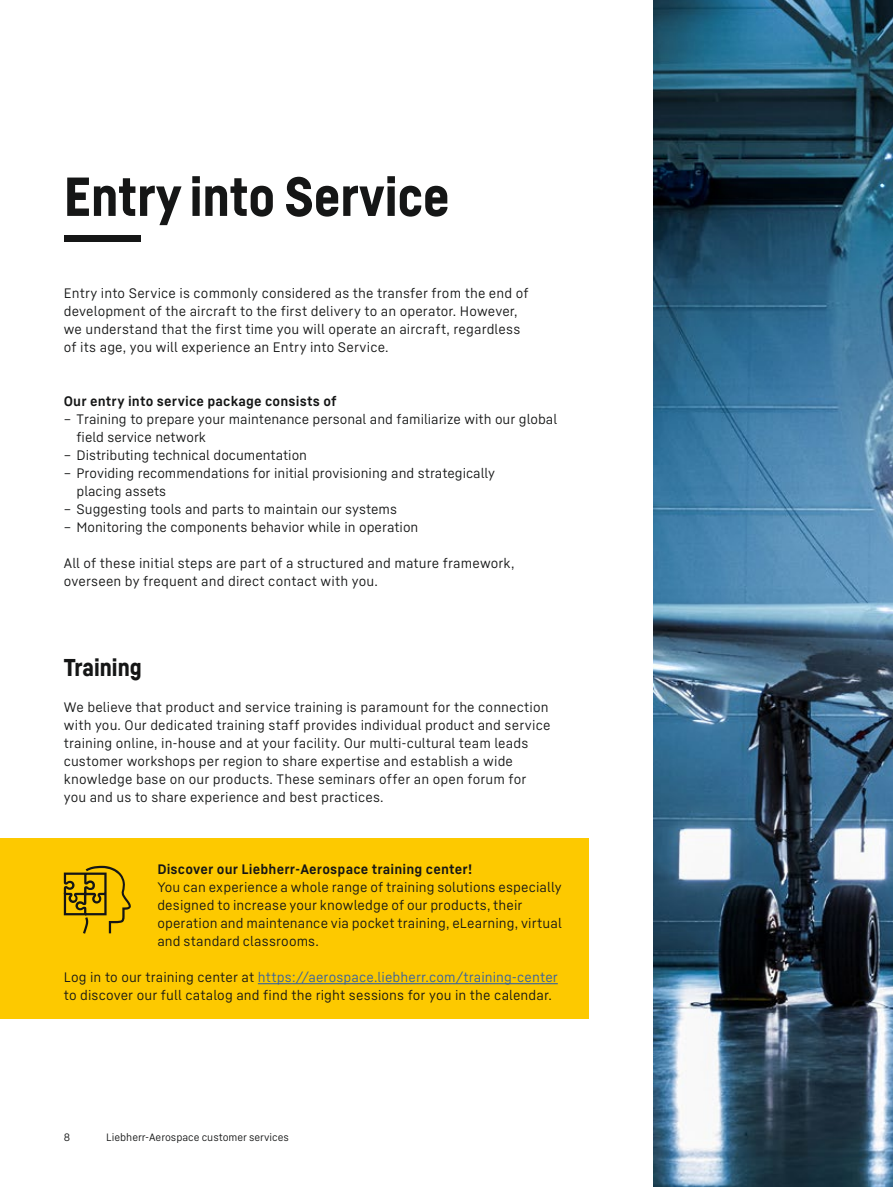
<style>
.page{position:relative;width:893px;height:1187px;background:#fff}
.page>*{position:absolute;margin:0;border:0;box-sizing:border-box;transform-origin:0 0}
._01_Headline_Titel_1{font:900 54px/54px "Liebherr Head";color:#151616}
._02_Headline_2{font:900 24px "Liebherr Head";color:#151616}
._03_Fließtext_EN{font:13.5px/18px "Liebherr Text";letter-spacing:.01em;color:#151616}
._02_Headline_2-2{font:13.5px/18px "Liebherr Text";letter-spacing:.01em;color:#151616}
._03_Fließtext_EN-2{font:700 13.5px "Liebherr Text";letter-spacing:.01em;color:#151616}
.t1{font:10.5px "Liebherr Text";color:#151616}
.s1{color:#35609f}
</style>
<div class="page">
<img style="left:654px;top:0;width:239px;height:1186px">
<div style="left:0;top:838px;width:588px;height:180px;background:#fdc900"></div>
<hr style="left:258px;top:983px;width:300px;height:1px;background:#35609f">
<p class="_01_Headline_Titel_1" style="left:64px;top:169px;width:387px">Entry into Service ---</p>
<p class="_03_Fließtext_EN" style="left:64px;top:283px;width:466px">Entry into Service is commonly considered as the transfer from the end of development of the aircraft to the first delivery to an operator. However, we understand that the first time you will operate an aircraft, regardless of its age, you will experience an Entry into Service.</p>
<p class="_03_Fließtext_EN-2" style="left:64px;top:392px;width:274px">Our entry into service package consists of</p>
<p class="_03_Fließtext_EN" style="left:77px;top:409px;width:482px;text-indent:-13px">– Training to prepare your maintenance personal and familiarize with our global field service network</p>
<p class="_03_Fließtext_EN" style="left:64px;top:445px;width:245px">– Distributing technical documentation</p>
<p class="_03_Fließtext_EN" style="left:77px;top:463px;width:420px;text-indent:-13px">– Providing recommendations for initial provisioning and strategically placing assets</p>
<p class="_03_Fließtext_EN" style="left:64px;top:499px;width:335px">– Suggesting tools and parts to maintain our systems</p>
<p class="_03_Fließtext_EN" style="left:64px;top:517px;width:356px">– Monitoring the components behavior while in operation</p>
<p class="_03_Fließtext_EN" style="left:64px;top:553px;width:452px">All of these initial steps are part of a structured and mature framework, overseen by frequent and direct contact with you.</p>
<p class="_02_Headline_2" style="left:64px;top:652px;width:79px">Training</p>
<p class="_03_Fließtext_EN" style="left:64px;top:697px;width:488px">We believe that product and service training is paramount for the connection with you. Our dedicated training staff provides individual product and service training online, in-house and at your facility. Our multi-cultural team leads customer workshops per region to share expertise and establish a wide knowledge base on our products. These seminars offer an open forum for you and us to share experience and best practices.</p>
<p class="_03_Fließtext_EN-2" style="left:157px;top:860px;width:316px">Discover our Liebherr-Aerospace training center!</p>
<p class="_02_Headline_2-2" style="left:157px;top:877px;width:406px">You can experience a whole range of training solutions especially designed to increase your knowledge of our products, their operation and maintenance via pocket training, eLearning, virtual and standard classrooms.</p>
<p class="_03_Fließtext_EN" style="left:64px;top:967px;width:495px">Log in to our training center at <span class="s1">https://aerospace.liebherr.com/training-center </span>to discover our full catalog and find the right sessions for you in the calendar.</p>
<p class="t1" style="left:64px;top:1130px;width:8px">8</p>
<p class="t1" style="left:106px;top:1130px;width:184px">Liebherr-Aerospace customer services</p>
</div>
